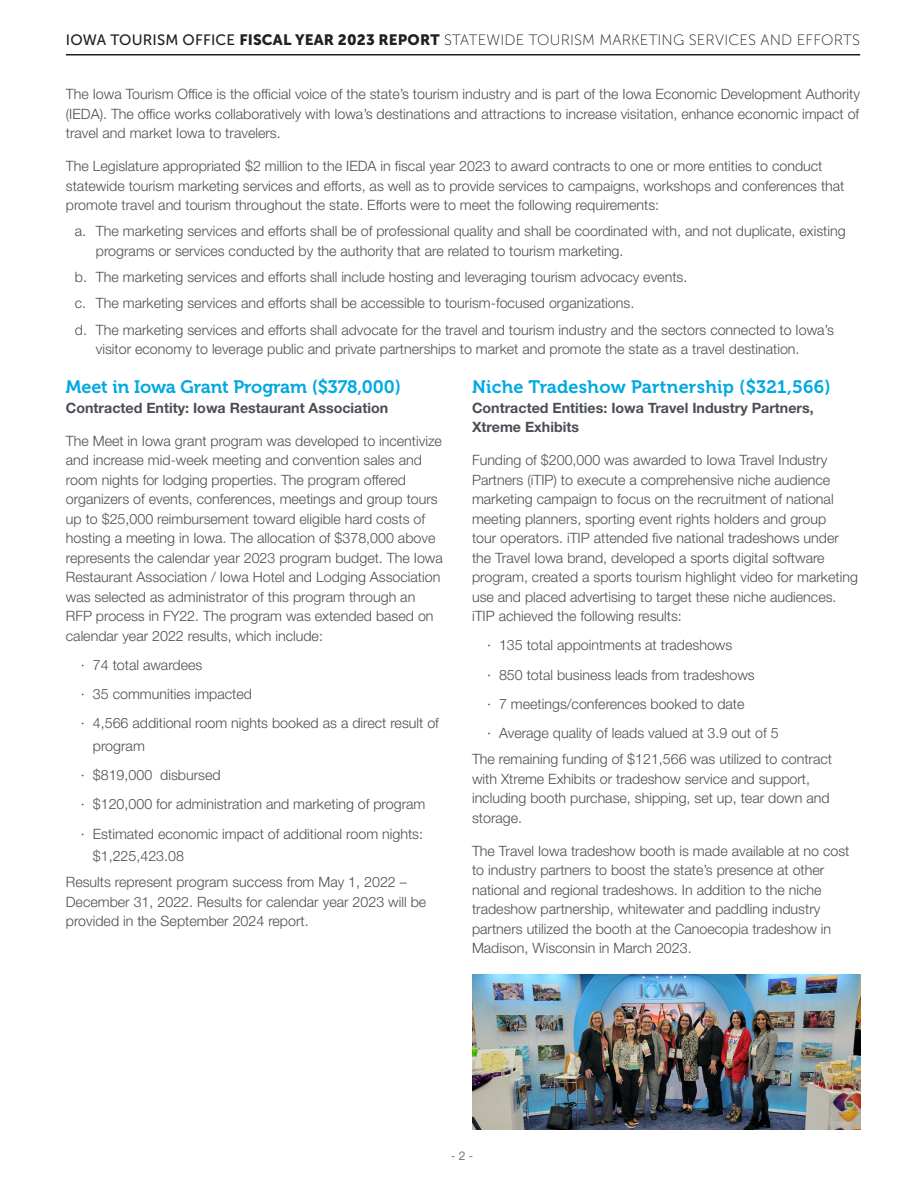
<style>
.page{position:relative;width:918px;height:1188px;background:#fff}
.page>*{position:absolute;margin:0;border:0;box-sizing:border-box;transform-origin:0 0}
.heading{font:18px "Museo 700";letter-spacing:.005em;color:#00a8e2}
.t1{font:15px "Museo Sans 100";letter-spacing:.01em;color:#231f20}
.body{font:300 14.25px/19.5px "Helvetica Neue LT Pro";color:#4a4f55}
.body-2{font:700 14.25px/19.5px "Helvetica Neue LT Pro";color:#4a4f55}
.body-3{font:300 12px "Helvetica Neue LT Pro";color:#4a4f55}
.s1{font-family:"Museo Sans 500"}
.s2{font-family:"Museo Sans 900"}
</style>
<div class="page">
<hr style="left:66px;top:54px;width:794px;height:2px;background:#231f20">
<img style="left:472px;top:975px;width:388px;height:155px">
<p class="t1" style="left:66px;top:31px;width:796px"><span class="s1">IOWA TOURISM OFFICE</span> <span class="s2">FISCAL YEAR 2023 REPORT</span> STATEWIDE TOURISM MARKETING SERVICES AND EFFORTS</p>
<p class="body" style="left:66px;top:84px;width:796px;text-align:justify">The Iowa Tourism Office is the official voice of the state’s tourism industry and is part of the Iowa Economic Development Authority (IEDA). The office works collaboratively with Iowa’s destinations and attractions to increase visitation, enhance economic impact of travel and market Iowa to travelers.</p>
<p class="body" style="left:66px;top:156px;width:780px">The Legislature appropriated $2 million to the IEDA in fiscal year 2023 to award contracts to one or more entities to conduct statewide tourism marketing services and efforts, as well as to provide services to campaigns, workshops and conferences that promote travel and tourism throughout the state. Efforts were to meet the following requirements:</p>
<p class="body" style="left:96px;top:221px;width:751px;text-indent:-21px">a. The marketing services and efforts shall be of professional quality and shall be coordinated with, and not duplicate, existing programs or services conducted by the authority that are related to tourism marketing.</p>
<p class="body" style="left:75px;top:267px;width:614px">b. The marketing services and efforts shall include hosting and leveraging tourism advocacy events.</p>
<p class="body" style="left:75px;top:293px;width:561px">c. The marketing services and efforts shall be accessible to tourism-focused organizations.</p>
<p class="body" style="left:96px;top:320px;width:740px;text-indent:-21px">d. The marketing services and efforts shall advocate for the travel and tourism industry and the sectors connected to Iowa’s visitor economy to leverage public and private partnerships to market and promote the state as a travel destination.</p>
<p class="heading" style="left:66px;top:377px;width:337px">Meet in Iowa Grant Program ($378,000)</p>
<p class="body-2" style="left:66px;top:398px;width:324px">Contracted Entity: Iowa Restaurant Association</p>
<p class="body" style="left:66px;top:431px;width:379px">The Meet in Iowa grant program was developed to incentivize and increase mid-week meeting and convention sales and room nights for lodging properties. The program offered organizers of events, conferences, meetings and group tours up to $25,000 reimbursement toward eligible hard costs of hosting a meeting in Iowa. The allocation of $378,000 above represents the calendar year 2023 program budget. The Iowa Restaurant Association / Iowa Hotel and Lodging Association was selected as administrator of this program through an RFP process in FY22. The program was extended based on calendar year 2022 results, which include:</p>
<p class="body" style="left:81px;top:655px;width:123px">· 74 total awardees</p>
<p class="body" style="left:81px;top:684px;width:173px">· 35 communities impacted</p>
<p class="body" style="left:93px;top:712px;width:348px;line-height:22.5px;text-indent:-12px">· 4,566 additional room nights booked as a direct result of program</p>
<p class="body" style="left:81px;top:765px;width:141px">· $819,000 disbursed</p>
<p class="body" style="left:81px;top:794px;width:346px">· $120,000 for administration and marketing of program</p>
<p class="body" style="left:93px;top:822px;width:332px;line-height:22.5px;text-indent:-12px">· Estimated economic impact of additional room nights: $1,225,423.08</p>
<p class="body" style="left:66px;top:872px;width:362px">Results represent program success from May 1, 2022 –<br>December 31, 2022. Results for calendar year 2023 will be provided in the September 2024 report.</p>
<p class="heading" style="left:472px;top:377px;width:360px">Niche Tradeshow Partnership ($321,566)</p>
<p class="body-2" style="left:472px;top:398px;width:343px">Contracted Entities: Iowa Travel Industry Partners,<br>Xtreme Exhibits</p>
<p class="body" style="left:472px;top:450px;width:387px">Funding of $200,000 was awarded to Iowa Travel Industry Partners (iTIP) to execute a comprehensive niche audience marketing campaign to focus on the recruitment of national meeting planners, sporting event rights holders and group<br>tour operators. iTIP attended five national tradeshows under the Travel Iowa brand, developed a sports digital software program, created a sports tourism highlight video for marketing use and placed advertising to target these niche audiences. iTIP achieved the following results:</p>
<p class="body" style="left:487px;top:635px;width:247px">· 135 total appointments at tradeshows</p>
<p class="body" style="left:487px;top:665px;width:269px">· 850 total business leads from tradeshows</p>
<p class="body" style="left:487px;top:694px;width:259px">· 7 meetings/conferences booked to date</p>
<p class="body" style="left:487px;top:723px;width:293px">· Average quality of leads valued at 3.9 out of 5</p>
<p class="body" style="left:472px;top:749px;width:362px">The remaining funding of $121,566 was utilized to contract with Xtreme Exhibits or tradeshow service and support, including booth purchase, shipping, set up, tear down and storage.</p>
<p class="body" style="left:472px;top:841px;width:379px">The Travel Iowa tradeshow booth is made available at no cost to industry partners to boost the state’s presence at other national and regional tradeshows. In addition to the niche tradeshow partnership, whitewater and paddling industry partners utilized the booth at the Canoecopia tradeshow in Madison, Wisconsin in March 2023.</p>
<p class="body-3" style="left:451px;top:1149px;width:24px">- 2 -</p>
</div>
